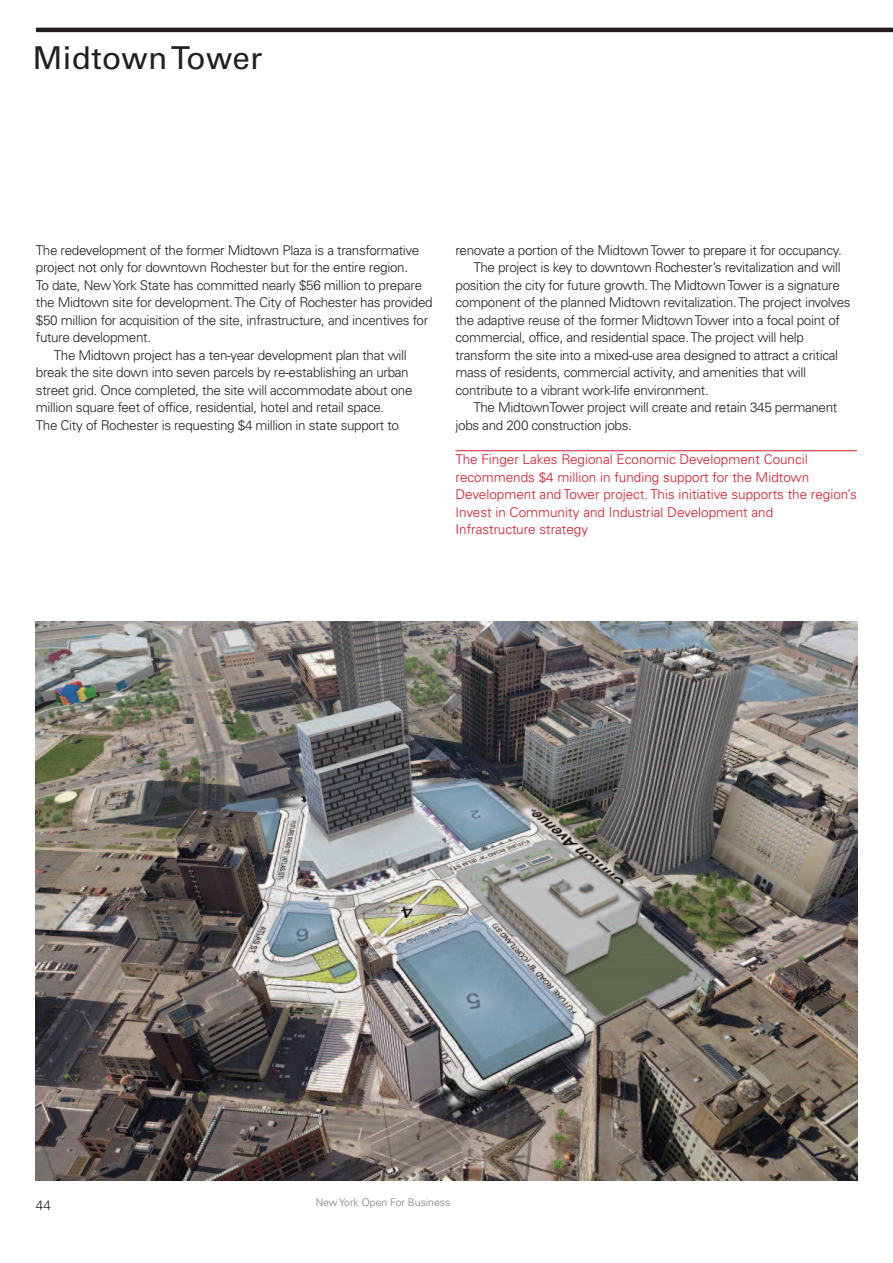
<style>
.page{position:relative;width:893px;height:1263px;background:#fff}
.page>*{position:absolute;margin:0;border:0;box-sizing:border-box;transform-origin:0 0}
.t1{font:31.5px "Univers";letter-spacing:.005em;color:#231f20}
.t2{font:300 13.5px "Univers";letter-spacing:-.025em;color:#231f20}
.t3{font:300 13.5px/17.4px "Univers";color:#d81729}
.t4{font:300 10.5px "Univers";color:#807e7f}
</style>
<div class="page">
<hr style="left:455px;top:450px;width:402px;height:1px;background:#d81729">
<hr style="left:36px;top:28px;width:857px;height:4px;background:#231f20">
<img style="left:36px;top:622px;width:821px;height:559px">
<h1 class="t1" style="left:33px;top:46px;width:231px">MidtownTower</h1>
<p class="t2" style="left:36px;top:245px;width:385px">The redevelopment of the former Midtown Plaza is a transformative</p>
<p class="t2" style="left:36px;top:262px;width:374px">project not only for downtown Rochester but for the entire region.</p>
<p class="t2" style="left:36px;top:280px;width:388px">To date, NewYork State has committed nearly $56 million to prepare</p>
<p class="t2" style="left:36px;top:297px;width:398px">the Midtown site for development.The City of Rochester has provided</p>
<p class="t2" style="left:36px;top:315px;width:394px">$50 million for acquisition of the site, infrastructure, and incentives for</p>
<p class="t2" style="left:36px;top:332px;width:117px">future development.</p>
<p class="t2" style="left:54px;top:350px;width:354px">The Midtown project has a ten-year development plan that will</p>
<p class="t2" style="left:36px;top:367px;width:374px">break the site down into seven parcels by re-establishing an urban</p>
<p class="t2" style="left:36px;top:385px;width:378px">street grid. Once completed, the site will accommodate about one</p>
<p class="t2" style="left:36px;top:402px;width:350px">million square feet of office, residential, hotel and retail space.</p>
<p class="t2" style="left:36px;top:420px;width:365px">The City of Rochester is requesting $4 million in state support to</p>
<p class="t2" style="left:455px;top:245px;width:388px">renovate a portion of the MidtownTower to prepare it for occupancy.</p>
<p class="t2" style="left:473px;top:262px;width:369px">The project is key to downtown Rochester’s revitalization and will</p>
<p class="t2" style="left:455px;top:280px;width:386px">position the city for future growth.The MidtownTower is a signature</p>
<p class="t2" style="left:455px;top:297px;width:397px">component of the planned Midtown revitalization.The project involves</p>
<p class="t2" style="left:455px;top:315px;width:386px">the adaptive reuse of the former MidtownTower into a focal point of</p>
<p class="t2" style="left:455px;top:332px;width:350px">commercial, office, and residential space.The project will help</p>
<p class="t2" style="left:455px;top:350px;width:384px">transform the site into a mixed-use area designed to attract a critical</p>
<p class="t2" style="left:455px;top:367px;width:352px">mass of residents, commercial activity, and amenities that will</p>
<p class="t2" style="left:455px;top:385px;width:255px">contribute to a vibrant work-life environment.</p>
<p class="t2" style="left:473px;top:402px;width:365px">The MidtownTower project will create and retain 345 permanent</p>
<p class="t2" style="left:455px;top:420px;width:178px">jobs and 200 construction jobs.</p>
<p class="t3" style="left:455px;top:452px;width:403px">The Finger Lakes Regional Economic Development Council recommends $4 million in funding support for the Midtown Development and Tower project. This initiative supports the region’s Invest in Community and Industrial Development and<br>Infrastructure strategy</p>
<p class="t2" style="left:36px;top:1200px;width:16px">44</p>
<p class="t4" style="left:316px;top:1199px;width:136px">New York Open For Business</p>
</div>
